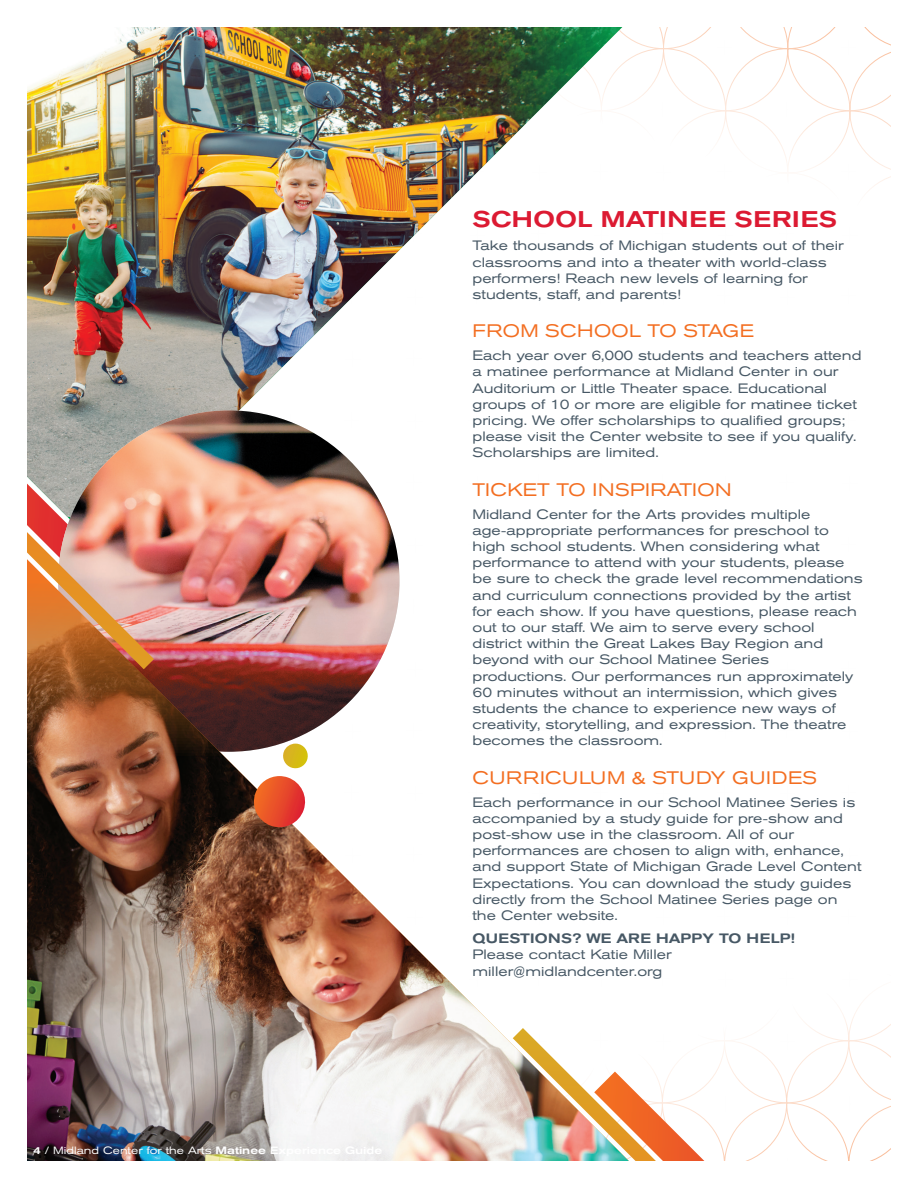
<style>
.page{position:relative;width:918px;height:1188px;background:#fff}
.page>*{position:absolute;margin:0;border:0;box-sizing:border-box;transform-origin:0 0}
.t1{font:500 expanded 22.5px "Akzidenz Grotesk BE";letter-spacing:.02em;color:#dc1a32}
.t2{font:expanded 18px "Akzidenz Grotesk BE";letter-spacing:.02em;color:#f36e21}
.t3{font:expanded 13.5px/16.2px "Akzidenz Grotesk BE";color:#475865}
.t4{font:500 expanded 13.5px "Akzidenz Grotesk BE";letter-spacing:.02em;color:#475865}
.t5{font:expanded 10.5px "Akzidenz Grotesk BE";color:#fff}
.s1{font-weight:500}
</style>
<div class="page">
<svg style="left:649px;top:27px;width:242px;height:83px"></svg>
<svg style="left:731px;top:1104px;width:160px;height:57px"></svg>
<img style="left:27px;top:27px;width:595px;height:430px">
<img style="left:58px;top:410px;width:342px;height:342px;border-radius:171px">
<img style="left:154px;top:532px;width:246px;height:52px">
<img style="left:27px;top:584px;width:486px;height:577px">
<svg style="left:513px;top:1028px;width:218px;height:133px"></svg>
<img style="left:27px;top:457px;width:127px;height:212px">
<svg style="left:251px;top:776px;width:57px;height:54px"></svg>
<svg style="left:282px;top:744px;width:27px;height:26px"></svg>
<p class="t5" style="left:33px;top:1144px;width:351px"><span class="s1">4</span> / Midland Center for the Arts <span class="s1">Matinee Experience Guide</span></p>
<h1 class="t1" style="left:472px;top:206px;width:366px">SCHOOL MATINEE SERIES</h1>
<p class="t3" style="left:472px;top:238px;width:373px">Take thousands of Michigan students out of their classrooms and into a theater with world-class performers! Reach new levels of learning for students, staff, and parents!</p>
<h2 class="t2" style="left:472px;top:320px;width:283px">FROM SCHOOL TO STAGE</h2>
<p class="t3" style="left:472px;top:347px;width:391px">Each year over 6,000 students and teachers attend a matinee performance at Midland Center in our Auditorium or Little Theater space. Educational groups of 10 or more are eligible for matinee ticket pricing. We offer scholarships to qualified groups; please visit the Center website to see if you qualify.<br>Scholarships are limited.</p>
<h2 class="t2" style="left:472px;top:478px;width:261px">TICKET TO INSPIRATION</h2>
<p class="t3" style="left:472px;top:506px;width:392px">Midland Center for the Arts provides multiple age-appropriate performances for preschool to high school students. When considering what performance to attend with your students, please be sure to check the grade level recommendations and curriculum connections provided by the artist for each show. If you have questions, please reach out to our staff. We aim to serve every school district within the Great Lakes Bay Region and beyond with our School Matinee Series productions. Our performances run approximately 60 minutes without an intermission, which gives students the chance to experience new ways of creativity, storytelling, and expression. The theatre becomes the classroom.</p>
<h2 class="t2" style="left:472px;top:766px;width:346px">CURRICULUM &amp; STUDY GUIDES</h2>
<p class="t3" style="left:472px;top:794px;width:391px">Each performance in our School Matinee Series is accompanied by a study guide for pre-show and post-show use in the classroom. All of our performances are chosen to align with, enhance, and support State of Michigan Grade Level Content Expectations. You can download the study guides directly from the School Matinee Series page on the Center website.</p>
<p class="t4" style="left:472px;top:930px;width:324px">QUESTIONS? WE ARE HAPPY TO HELP!</p>
<p class="t3" style="left:472px;top:946px;width:201px">Please contact Katie Miller miller@midlandcenter.org</p>
</div>
